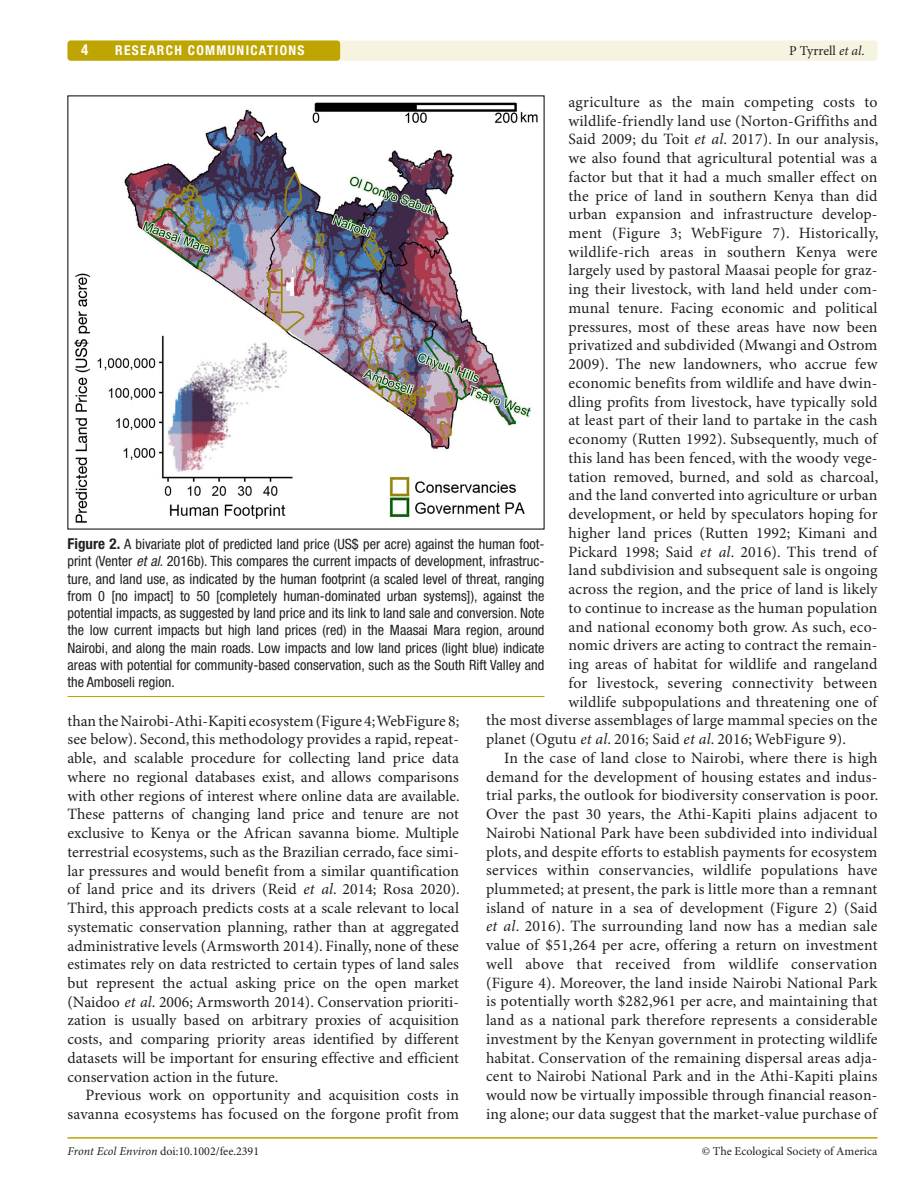
<style>
.page{position:relative;width:918px;height:1188px;background:#fff}
.page>*{position:absolute;margin:0;border:0;box-sizing:border-box;transform-origin:0 0}
.t1{font:15.75px/18.8px "Minion Pro";letter-spacing:.01em;color:#231f20;text-align:justify}
.t2{font:700 condensed 15px "Helvetica Neue LT Std";color:#fff}
.t3{font:condensed 14.25px/17.2px "Helvetica Neue LT Std";color:#231f20;text-align:justify}
.t4{font:700 condensed 13.5px "Helvetica Neue LT Std";letter-spacing:.1em;color:#fff}
.t5{font:13.5px "Minion Pro";color:#231f20}
.t6{font:12px "Minion Pro";color:#231f20}
.s1{font-style:italic}
.s2{font-weight:700;font-size:15px}
</style>
<div class="page">
<hr style="left:68px;top:1137px;width:810px;height:2px;background:#bea502">
<div style="left:67px;top:40px;width:811px;height:21px;background:#f7f3e1;border-radius:3px"></div>
<div style="left:67px;top:40px;width:273px;height:21px;background:#bea502;border-radius:3px"></div>
<hr style="left:68px;top:696px;width:476px;height:1px;background:#bea502">
<img style="left:74px;top:102px;width:464px;height:421px">
<p class="t2" style="left:81px;top:41px;width:9px">4</p>
<p class="t4" style="left:115px;top:42px;width:191px">RESEARCH COMMUNICATIONS</p>
<p class="t5" style="left:789px;top:43px;width:77px">P Tyrrell <span class="s1">et al</span>.</p>
<p class="t1" style="left:569px;top:93px;width:311px">agriculture as the main competing costs to</p>
<p class="t1" style="left:569px;top:112px;width:310px">wildlife-friendly land use (Norton-Griffiths and</p>
<p class="t1" style="left:569px;top:131px;width:311px">Said 2009; du Toit <span class="s1">et al</span>. 2017). In our analysis,</p>
<p class="t1" style="left:569px;top:149px;width:310px">we also found that agricultural potential was a</p>
<p class="t1" style="left:569px;top:168px;width:311px">factor but that it had a much smaller effect on</p>
<p class="t1" style="left:569px;top:187px;width:310px">the price of land in southern Kenya than did</p>
<p class="t1" style="left:569px;top:206px;width:310px">urban expansion and infrastructure develop-</p>
<p class="t1" style="left:569px;top:224px;width:311px">ment (Figure 3; WebFigure 7). Historically,</p>
<p class="t1" style="left:569px;top:243px;width:310px">wildlife-rich areas in southern Kenya were</p>
<p class="t1" style="left:569px;top:262px;width:311px">largely used by pastoral Maasai people for graz-</p>
<p class="t1" style="left:569px;top:280px;width:311px">ing their livestock, with land held under com-</p>
<p class="t1" style="left:569px;top:299px;width:311px">munal tenure. Facing economic and political</p>
<p class="t1" style="left:569px;top:318px;width:310px">pressures, most of these areas have now been</p>
<p class="t1" style="left:569px;top:337px;width:310px">privatized and subdivided (Mwangi and Ostrom</p>
<p class="t1" style="left:569px;top:355px;width:310px">2009). The new landowners, who accrue few</p>
<p class="t1" style="left:569px;top:374px;width:310px">economic benefits from wildlife and have dwin-</p>
<p class="t1" style="left:569px;top:393px;width:311px">dling profits from livestock, have typically sold</p>
<p class="t1" style="left:569px;top:412px;width:311px">at least part of their land to partake in the cash</p>
<p class="t1" style="left:569px;top:430px;width:310px">economy (Rutten 1992). Subsequently, much of</p>
<p class="t1" style="left:569px;top:449px;width:310px">this land has been fenced, with the woody vege-</p>
<p class="t1" style="left:569px;top:468px;width:311px">tation removed, burned, and sold as charcoal,</p>
<p class="t1" style="left:569px;top:487px;width:310px">and the land converted into agriculture or urban</p>
<p class="t1" style="left:569px;top:505px;width:311px">development, or held by speculators hoping for</p>
<p class="t1" style="left:569px;top:524px;width:311px">higher land prices (Rutten 1992; Kimani and</p>
<p class="t1" style="left:569px;top:543px;width:310px">Pickard 1998; Said <span class="s1">et al</span>. 2016). This trend of</p>
<p class="t1" style="left:569px;top:562px;width:310px">land subdivision and subsequent sale is ongoing</p>
<p class="t1" style="left:569px;top:580px;width:310px">across the region, and the price of land is likely</p>
<p class="t1" style="left:569px;top:599px;width:311px">to continue to increase as the human population</p>
<p class="t1" style="left:569px;top:618px;width:311px">and national economy both grow. As such, eco-</p>
<p class="t1" style="left:569px;top:637px;width:310px">nomic drivers are acting to contract the remain-</p>
<p class="t1" style="left:569px;top:655px;width:311px">ing areas of habitat for wildlife and rangeland</p>
<p class="t1" style="left:569px;top:674px;width:311px">for livestock, severing connectivity between</p>
<p class="t1" style="left:569px;top:693px;width:310px">wildlife subpopulations and threatening one of</p>
<p class="t1" style="left:486px;top:712px;width:393px">the most diverse assemblages of large mammal species on the</p>
<p class="t1" style="left:486px;top:730px;width:362px">planet (Ogutu <span class="s1">et al</span>. 2016; Said <span class="s1">et al</span>. 2016; WebFigure 9).</p>
<p class="t1" style="left:504px;top:749px;width:375px">In the case of land close to Nairobi, where there is high</p>
<p class="t1" style="left:486px;top:768px;width:393px">demand for the development of housing estates and indus-</p>
<p class="t1" style="left:486px;top:787px;width:394px">trial parks, the outlook for biodiversity conservation is poor.</p>
<p class="t1" style="left:486px;top:805px;width:393px">Over the past 30 years, the Athi-Kapiti plains adjacent to</p>
<p class="t1" style="left:486px;top:824px;width:393px">Nairobi National Park have been subdivided into individual</p>
<p class="t1" style="left:486px;top:843px;width:393px">plots, and despite efforts to establish payments for ecosystem</p>
<p class="t1" style="left:486px;top:861px;width:393px">services within conservancies, wildlife populations have</p>
<p class="t1" style="left:486px;top:880px;width:393px">plummeted; at present, the park is little more than a remnant</p>
<p class="t1" style="left:486px;top:899px;width:393px">island of nature in a sea of development (Figure 2) (Said</p>
<p class="t1" style="left:486px;top:918px;width:393px"><span class="s1">et al</span>. 2016). The surrounding land now has a median sale</p>
<p class="t1" style="left:486px;top:936px;width:393px">value of $51,264 per acre, offering a return on investment</p>
<p class="t1" style="left:486px;top:955px;width:393px">well above that received from wildlife conservation</p>
<p class="t1" style="left:486px;top:974px;width:393px">(Figure 4). Moreover, the land inside Nairobi National Park</p>
<p class="t1" style="left:486px;top:993px;width:393px">is potentially worth $282,961 per acre, and maintaining that</p>
<p class="t1" style="left:486px;top:1011px;width:393px">land as a national park therefore represents a considerable</p>
<p class="t1" style="left:486px;top:1030px;width:393px">investment by the Kenyan government in protecting wildlife</p>
<p class="t1" style="left:486px;top:1049px;width:393px">habitat. Conservation of the remaining dispersal areas adja-</p>
<p class="t1" style="left:486px;top:1068px;width:393px">cent to Nairobi National Park and in the Athi-Kapiti plains</p>
<p class="t1" style="left:486px;top:1086px;width:393px">would now be virtually impossible through financial reason-</p>
<p class="t1" style="left:486px;top:1105px;width:393px">ing alone; our data suggest that the market-value purchase of</p>
<p class="t3" style="left:67px;top:535px;width:479px"><span class="s2">Figure 2.</span> A bivariate plot of predicted land price (US$ per acre) against the human foot&shy;print (Venter <span class="s1">et al</span>. 2016b). This compares the current impacts of development, infrastruc&shy;ture, and land use, as indicated by the human footprint (a scaled level of threat, ranging from 0 [no impact] to 50 [completely human-dominated urban systems]), against the potential impacts, as suggested by land price and its link to land sale and conversion. Note the low current impacts but high land prices (red) in the Maasai Mara region, around Nairobi, and along the main roads. Low impacts and low land prices (light blue) indicate areas with potential for community-based conservation, such as the South Rift Valley and the Amboseli region.</p>
<p class="t1" style="left:68px;top:712px;width:394px">than the Nairobi-Athi-Kapiti ecosystem (Figure 4; WebFigure 8; see below). Second, this methodology provides a rapid, repeat&shy;able, and scalable procedure for collecting land price data where no regional databases exist, and allows comparisons with other regions of interest where online data are available.<br>These patterns of changing land price and tenure are not exclusive to Kenya or the African savanna biome. Multiple terrestrial ecosystems, such as the Brazilian cerrado, face simi&shy;lar pressures and would benefit from a similar quantification of land price and its drivers (Reid <span class="s1">et al</span>. 2014; Rosa 2020).<br>Third, this approach predicts costs at a scale relevant to local systematic conservation planning, rather than at aggregated administrative levels (Armsworth 2014). Finally, none of these estimates rely on data restricted to certain types of land sales but represent the actual asking price on the open market (Naidoo <span class="s1">et al</span>. 2006; Armsworth 2014). Conservation prioriti&shy;zation is usually based on arbitrary proxies of acquisition costs, and comparing priority areas identified by different datasets will be important for ensuring effective and efficient conservation action in the future.</p>
<p class="t1" style="left:68px;top:1087px;width:393px;text-align:right">Previous work on opportunity and acquisition costs in savanna ecosystems has focused on the forgone profit from</p>
<p class="t6" style="left:68px;top:1144px;width:193px"><span class="s1">Front Ecol Environ</span> doi:10.1002/fee.2391</p>
<p class="t6" style="left:702px;top:1144px;width:177px">© The Ecological Society of America</p>
</div>
